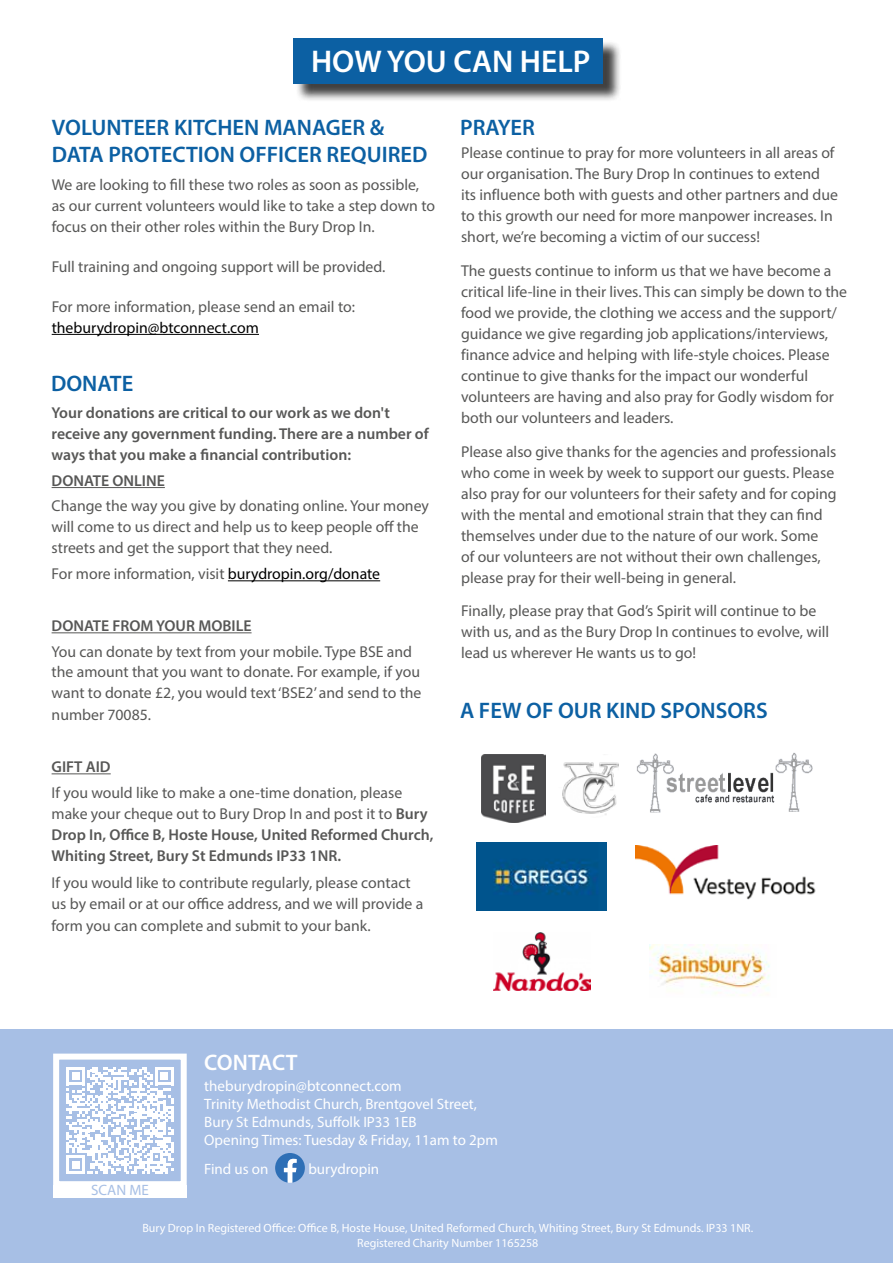
<style>
.page{position:relative;width:893px;height:1263px;background:#fff}
.page>*{position:absolute;margin:0;border:0;box-sizing:border-box;transform-origin:0 0}
.t1{font:600 31.5px "Myriad Pro";color:#fff}
.t2{font:600 22.5px/27px "Myriad Pro";color:#0c60a3}
.t3{font:600 22.5px "Myriad Pro";letter-spacing:-.01em;color:#fff}
.t4{font:15.75px/21px "Myriad Pro";color:#575756}
.t5{font:600 15.75px/21px "Myriad Pro";color:#575756}
.t6{font:15.75px "Myriad Pro";color:#000}
.t7{font:15px/18px "Myriad Pro";color:#fff}
.t8{font:15px "Myriad Pro";color:#a7bfe5}
.t9{font:12px/14.4px "Myriad Pro";color:#fff;text-align:center}
.s1{color:#000}
.s2{font-weight:400}
</style>
<div class="page">
<div style="left:0;top:1029px;width:893px;height:234px;background:#a7bfe5"></div>
<svg style="left:275px;top:1153px;width:30px;height:30px"></svg>
<div style="left:53px;top:1185px;width:134px;height:12px;background:#fff"></div>
<svg style="left:67px;top:1067px;width:106px;height:107px"></svg>
<div style="left:53px;top:1053px;width:134px;height:134px;border:6px solid #fff"></div>
<hr style="left:52px;top:487px;width:113px;height:1px;background:#575756">
<hr style="left:228px;top:580px;width:152px;height:1px;background:#000">
<hr style="left:52px;top:632px;width:200px;height:1px;background:#575756">
<hr style="left:52px;top:773px;width:59px;height:1px;background:#575756">
<hr style="left:52px;top:334px;width:207px;height:1px;background:#000">
<img style="left:481px;top:754px;width:64px;height:68px">
<img style="left:562px;top:762px;width:57px;height:53px">
<img style="left:636px;top:753px;width:177px;height:60px">
<img style="left:476px;top:842px;width:130px;height:68px">
<img style="left:636px;top:846px;width:180px;height:54px">
<img style="left:493px;top:932px;width:98px;height:58px">
<img style="left:649px;top:944px;width:121px;height:52px">
<div style="left:296px;top:41px;width:326px;height:62px;background:#000;opacity:.75"></div>
<div style="left:293px;top:38px;width:310px;height:46px;background:#0c60a3"></div>
<h1 class="t1" style="left:311px;top:41px;width:281px">HOW YOU CAN HELP</h1>
<h2 class="t2" style="left:52px;top:113px;width:377px">VOLUNTEER KITCHEN MANAGER &amp;<br>DATA PROTECTION OFFICER REQUIRED</h2>
<h2 class="t2" style="left:460px;top:113px;width:76px">PRAYER</h2>
<p class="t4" style="left:461px;top:142px;width:378px">Please continue to pray for more volunteers in all areas of our organisation. The Bury Drop In continues to extend its influence both with guests and other partners and due to this growth our need for more manpower increases. In short, we’re becoming a victim of our success!</p>
<p class="t4" style="left:461px;top:260px;width:388px">The guests continue to inform us that we have become a critical life-line in their lives. This can simply be down to the food we provide, the clothing we access and the support/ guidance we give regarding job applications/interviews, finance advice and helping with life-style choices. Please continue to give thanks for the impact our wonderful volunteers are having and also pray for Godly wisdom for both our volunteers and leaders.</p>
<p class="t4" style="left:461px;top:441px;width:377px">Please also give thanks for the agencies and professionals who come in week by week to support our guests. Please also pray for our volunteers for their safety and for coping with the mental and emotional strain that they can find themselves under due to the nature of our work. Some<br>of our volunteers are not without their own challenges, please pray for their well-being in general.</p>
<p class="t4" style="left:461px;top:600px;width:370px">Finally, please pray that God’s Spirit will continue to be with us, and as the Bury Drop In continues to evolve, will lead us wherever He wants us to go!</p>
<p class="t4" style="left:52px;top:174px;width:385px">We are looking to fill these two roles as soon as possible, as our current volunteers would like to take a step down to focus on their other roles within the Bury Drop In.</p>
<p class="t4" style="left:52px;top:256px;width:335px">Full training and ongoing support will be provided.</p>
<p class="t4" style="left:52px;top:296px;width:305px">For more information, please send an email to:</p>
<p class="t6" style="left:52px;top:318px;width:209px">theburydropin@btconnect.com</p>
<h2 class="t2" style="left:51px;top:369px;width:84px">DONATE</h2>
<p class="t5" style="left:52px;top:402px;width:379px">Your donations are critical to our work as we don't receive any government funding. There are a number of ways that you make a financial contribution:</p>
<p class="t5" style="left:52px;top:470px;width:115px">DONATE ONLINE</p>
<p class="t4" style="left:52px;top:495px;width:379px">Change the way you give by donating online. Your money will come to us direct and help us to keep people off the streets and get the support that they need.</p>
<p class="t4" style="left:52px;top:563px;width:330px">For more information, visit <span class="s1">burydropin.org/donate</span></p>
<p class="t5" style="left:52px;top:615px;width:201px">DONATE FROM YOUR MOBILE</p>
<p class="t4" style="left:52px;top:640px;width:371px">You can donate by text from your mobile. Type BSE and the amount that you want to donate. For example, if you want to donate £2, you would text ‘BSE2’ and send to the number 70085.</p>
<h2 class="t2" style="left:460px;top:697px;width:309px">A FEW OF OUR KIND SPONSORS</h2>
<p class="t5" style="left:52px;top:756px;width:61px">GIFT AID</p>
<p class="t5" style="left:52px;top:781px;width:383px"><span class="s2">If you would like to make a one-time donation, please make your cheque out to Bury Drop In and post it to</span> Bury Drop In, Office B, Hoste House, United Reformed Church, Whiting Street, Bury St Edmunds IP33 1NR.</p>
<p class="t4" style="left:52px;top:872px;width:373px">If you would like to contribute regularly, please contact us by email or at our office address, and we will provide a form you can complete and submit to your bank.</p>
<h2 class="t3" style="left:204px;top:1048px;width:95px">CONTACT</h2>
<p class="t8" style="left:91px;top:1181px;width:59px">SCAN ME</p>
<p class="t7" style="left:204px;top:1076px;width:295px">theburydropin@btconnect.com<br>Trinity Methodist Church, Brentgovel Street, Bury St Edmunds, Suffolk IP33 1EB<br>Opening Times: Tuesday &amp; Friday, 11am to 2pm</p>
<p class="t7" style="left:204px;top:1159px;width:66px">Find us on</p>
<p class="t7" style="left:308px;top:1159px;width:72px">burydropin</p>
<p class="t9" style="left:142px;top:1221px;width:612px">Bury Drop In Registered Office: Office B, Hoste House, United Reformed Church, Whiting Street, Bury St Edmunds. IP33 1NR.<br>Registered Charity Number 1165258</p>
</div>
